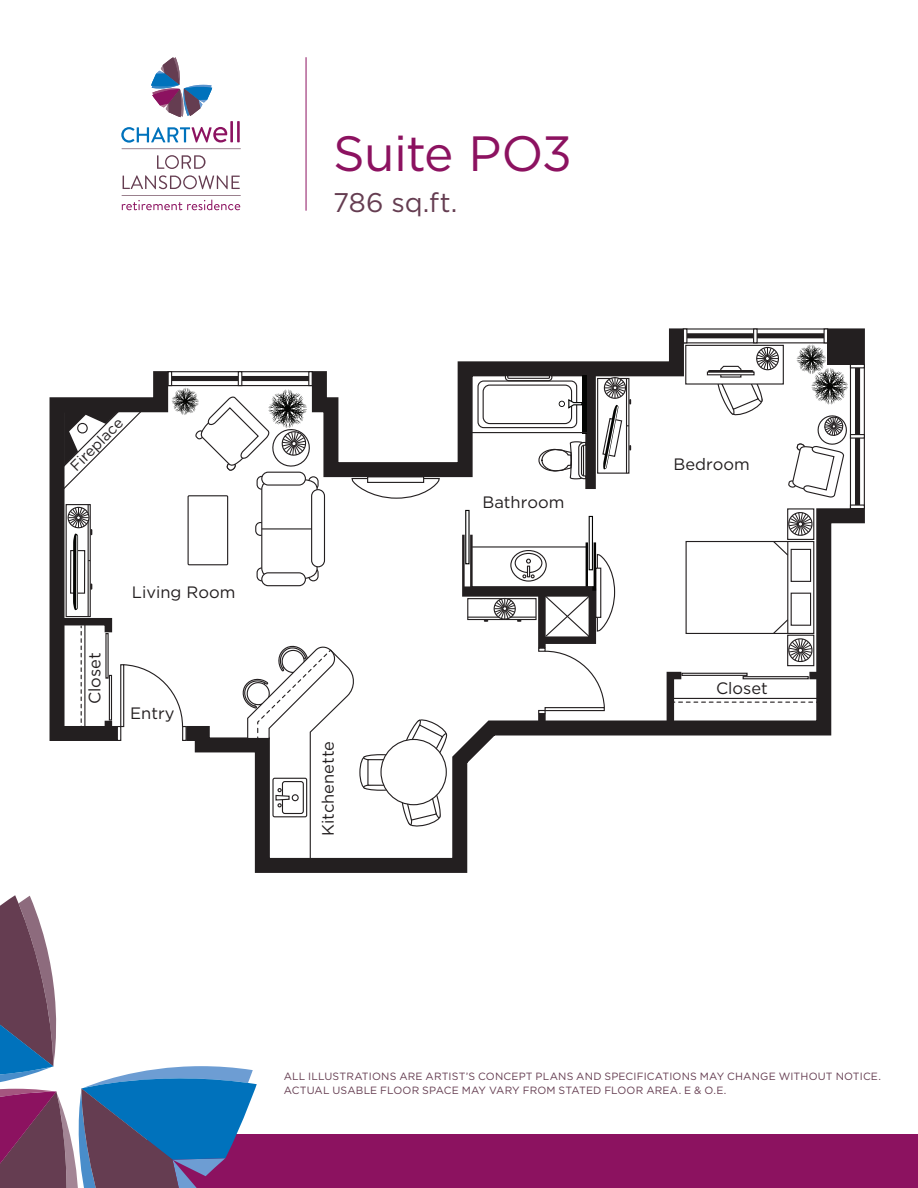
<style>
.page{position:relative;width:918px;height:1188px;background:#fff}
.page>*{position:absolute;margin:0;border:0;box-sizing:border-box;transform-origin:0 0}
.t1{font:49.5px "Gotham HTF";letter-spacing:-.02em;color:#8c1260}
.t2{font:27px "Gotham HTF";color:#653d51}
.t3{font:16.5px "Gotham HTF";color:#231f20}
.t4{font:14.85px "Gotham HTF";color:#231f20}
.t5{font:10.5px/13.5px "Gotham HTF";letter-spacing:.015em;color:#653d51}
</style>
<div class="page">
<div style="left:147px;top:1134px;width:771px;height:54px;background:#8c1260"></div>
<svg style="left:0;top:895px;width:257px;height:293px"></svg>
<hr style="left:306px;top:57px;width:1px;height:154px;background:#8c1260">
<hr style="left:230px;top:121px;width:3px;height:21px;background:#8c1260">
<hr style="left:237px;top:121px;width:3px;height:21px;background:#8c1260">
<svg style="left:151px;top:57px;width:61px;height:60px"></svg>
<svg style="left:121px;top:127px;width:120px;height:22px"></svg>
<svg style="left:122px;top:195px;width:119px;height:15px"></svg>
<svg style="left:123px;top:175px;width:117px;height:14px"></svg>
<svg style="left:157px;top:155px;width:49px;height:14px"></svg>
<div style="left:685px;top:345px;width:99px;height:40px;border:1px solid #231f20"></div>
<div style="left:756px;top:347px;width:23px;height:23px;border:1px solid #231f20;border-radius:50%"></div>
<svg style="left:717px;top:348px;width:61px;height:68px"></svg>
<hr style="left:709px;top:370px;width:43px;height:3px;background:#231f20">
<div style="left:707px;top:372px;width:48px;height:3px;border:1px solid #231f20"></div>
<svg style="left:788px;top:415px;width:59px;height:78px"></svg>
<svg style="left:356px;top:485px;width:80px;height:8px"></svg>
<div style="left:850px;top:364px;width:15px;height:145px;border:1px solid #231f20"></div>
<div style="left:855px;top:368px;width:5px;height:138px;background:#231f20"></div>
<hr style="left:850px;top:435px;width:14px;height:3px;background:#fff">
<div style="left:850px;top:434px;width:15px;height:5px;border:1px solid #231f20"></div>
<div style="left:687px;top:333px;width:138px;height:5px;background:#231f20"></div>
<hr style="left:754px;top:329px;width:3px;height:14px;background:#fff">
<div style="left:753px;top:328px;width:5px;height:15px;border:1px solid #231f20"></div>
<div style="left:168px;top:371px;width:145px;height:15px;border:1px solid #231f20"></div>
<div style="left:171px;top:376px;width:138px;height:5px;background:#231f20"></div>
<div style="left:238px;top:371px;width:4px;height:15px;border:1px solid #231f20"></div>
<svg style="left:796px;top:328px;width:69px;height:77px"></svg>
<svg style="left:304px;top:328px;width:394px;height:157px"></svg>
<svg style="left:49px;top:371px;width:127px;height:370px"></svg>
<div style="left:117px;top:726px;width:4px;height:15px;border:1px solid #231f20"></div>
<div style="left:120px;top:664px;width:4px;height:63px;border:1px solid #231f20"></div>
<svg style="left:122px;top:664px;width:49px;height:76px"></svg>
<div style="left:827px;top:340px;width:30px;height:25px;background:#231f20"></div>
<svg style="left:60px;top:407px;width:83px;height:85px"></svg>
<svg style="left:171px;top:493px;width:694px;height:380px"></svg>
<div style="left:538px;top:713px;width:8px;height:10px;background:#231f20"></div>
<svg style="left:240px;top:644px;width:117px;height:218px"></svg>
<div style="left:256px;top:523px;width:9px;height:12px;background:#fff;border-radius:5px"></div>
<div style="left:255px;top:522px;width:11px;height:14px;border:1px solid #231f20;border-radius:5px"></div>
<div style="left:257px;top:476px;width:10px;height:14px;border:1px solid #231f20;border-radius:5px"></div>
<div style="left:308px;top:476px;width:11px;height:14px;border:1px solid #231f20;border-radius:5px"></div>
<div style="left:308px;top:567px;width:11px;height:14px;border:1px solid #231f20;border-radius:5px"></div>
<div style="left:257px;top:568px;width:9px;height:13px;background:#fff;border-radius:5px"></div>
<div style="left:257px;top:567px;width:10px;height:14px;border:1px solid #231f20;border-radius:5px"></div>
<svg style="left:261px;top:478px;width:57px;height:102px"></svg>
<div style="left:312px;top:490px;width:12px;height:77px;background:#fff;border-radius:6px"></div>
<div style="left:311px;top:489px;width:14px;height:78px;border:1px solid #231f20;border-radius:6px"></div>
<div style="left:262px;top:573px;width:43px;height:13px;background:#fff;border-radius:6px"></div>
<div style="left:261px;top:572px;width:45px;height:14px;border:1px solid #231f20;border-radius:6px"></div>
<div style="left:262px;top:472px;width:43px;height:13px;background:#fff;border-radius:6px"></div>
<div style="left:261px;top:472px;width:45px;height:14px;border:1px solid #231f20;border-radius:6px"></div>
<hr style="left:262px;top:528px;width:50px;height:2px;background:#231f20">
<div style="left:188px;top:496px;width:40px;height:69px;background:#fff"></div>
<div style="left:188px;top:495px;width:40px;height:70px;border:1px solid #231f20"></div>
<hr style="left:88px;top:505px;width:1px;height:112px;background:#231f20">
<svg style="left:172px;top:388px;width:140px;height:84px"></svg>
<svg style="left:55px;top:507px;width:61px;height:221px"></svg>
<svg style="left:360px;top:757px;width:11px;height:31px"></svg>
<div style="left:359px;top:756px;width:13px;height:33px;border:1px solid #231f20;border-radius:50%"></div>
<div style="left:363px;top:754px;width:35px;height:7px;border:1px solid #231f20;border-radius:50%"></div>
<div style="left:363px;top:784px;width:35px;height:7px;border:1px solid #231f20;border-radius:50%"></div>
<svg style="left:367px;top:718px;width:82px;height:110px"></svg>
<div style="left:381px;top:739px;width:65px;height:66px;background:#fff;border-radius:50%"></div>
<div style="left:380px;top:739px;width:67px;height:66px;border:1px solid #231f20;border-radius:50%"></div>
<div style="left:809px;top:672px;width:11px;height:7px;background:#231f20"></div>
<hr style="left:670px;top:698px;width:149px;height:1px;background:#231f20">
<svg style="left:663px;top:618px;width:155px;height:112px"></svg>
<div style="left:743px;top:676px;width:66px;height:3px;border:1px solid #231f20"></div>
<div style="left:681px;top:673px;width:67px;height:3px;border:1px solid #231f20"></div>
<svg style="left:535px;top:441px;width:50px;height:39px"></svg>
<div style="left:585px;top:372px;width:11px;height:117px;background:#231f20"></div>
<svg style="left:504px;top:375px;width:49px;height:5px"></svg>
<div style="left:589px;top:516px;width:4px;height:54px;border:1px solid #050504"></div>
<hr style="left:466px;top:510px;width:3px;height:54px;background:#fff">
<div style="left:465px;top:510px;width:5px;height:54px;border:1px solid #050504"></div>
<hr style="left:582px;top:375px;width:4px;height:58px;background:#040503">
<svg style="left:457px;top:520px;width:159px;height:194px"></svg>
<div style="left:483px;top:385px;width:89px;height:39px;border:1px solid #231f20;border-radius:7px"></div>
<div style="left:477px;top:380px;width:100px;height:48px;border:1px solid #231f20;border-radius:6px"></div>
<svg style="left:559px;top:398px;width:23px;height:11px"></svg>
<hr style="left:471px;top:432px;width:119px;height:1px;background:#231f20">
<p class="t4" style="left:67px;top:462px;width:69px;rotate:-45deg">Fireplace</p>
<p class="t3" style="left:86px;top:704px;width:53px;rotate:-90deg">Closet</p>
<p class="t3" style="left:132px;top:583px;width:105px">Living Room</p>
<p class="t3" style="left:130px;top:704px;width:46px">Entry</p>
<h1 class="t1" style="left:333px;top:126px;width:241px">Suite PO3</h1>
<p class="t2" style="left:333px;top:187px;width:126px">786 sq.ft.</p>
<p class="t3" style="left:319px;top:836px;width:97px;rotate:-90deg">Kitchenette</p>
<p class="t3" style="left:482px;top:493px;width:83px">Bathroom</p>
<p class="t3" style="left:674px;top:455px;width:78px">Bedroom</p>
<p class="t3" style="left:716px;top:679px;width:53px">Closet</p>
<p class="t5" style="left:284px;top:1069px;width:599px">ALL ILLUSTRATIONS ARE ARTIST’S CONCEPT PLANS AND SPECIFICATIONS MAY CHANGE WITHOUT NOTICE.<br>ACTUAL USABLE FLOOR SPACE MAY VARY FROM STATED FLOOR AREA. E &amp; O.E.</p>
</div>
